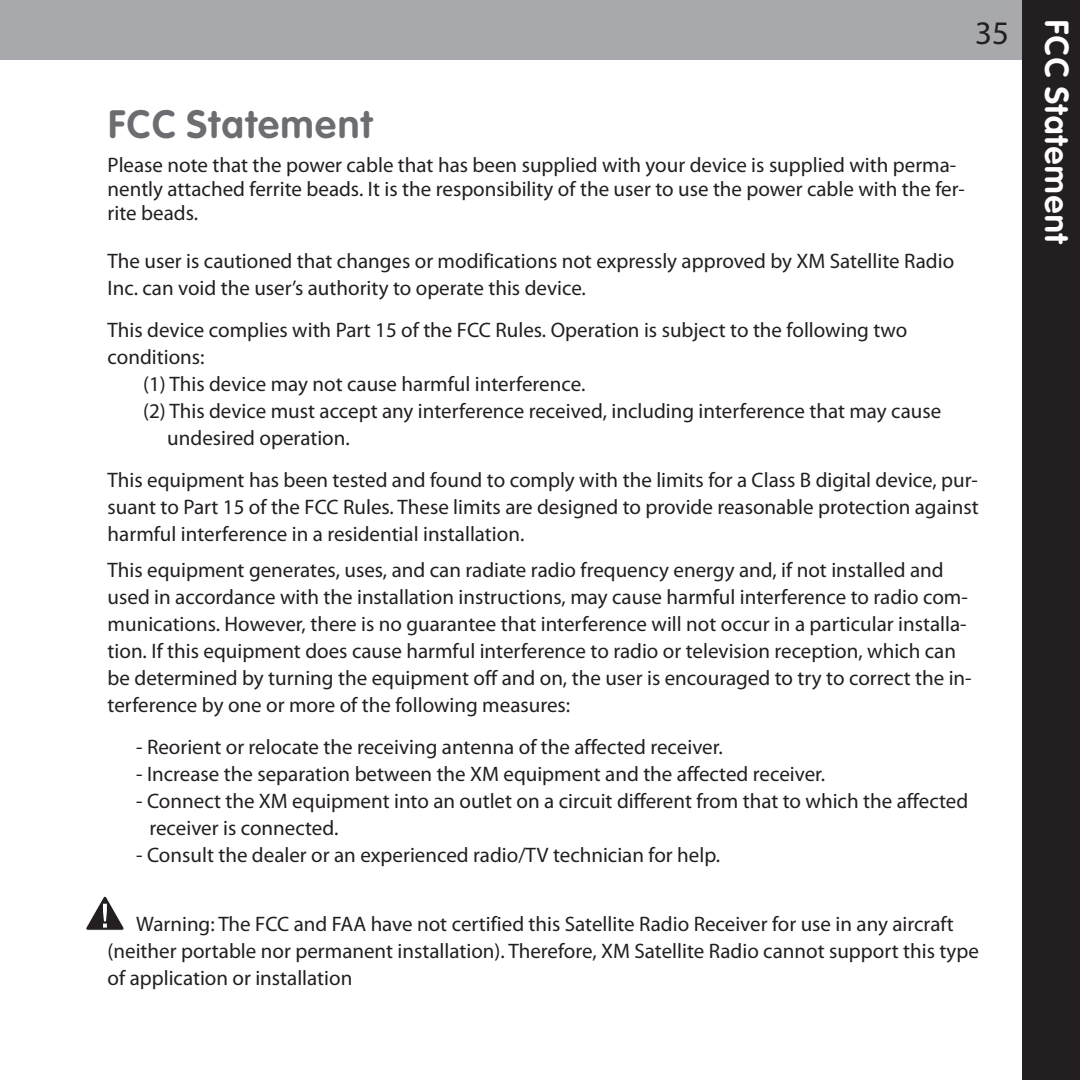
<style>
.page{position:relative;width:1080px;height:1080px;background:#fff}
.page>*{position:absolute;margin:0;border:0;box-sizing:border-box;transform-origin:0 0}
.t1{font:700 39px "XM Rounded";color:#6c6d70}
.t2{font:700 33px "XM Rounded";color:#fff}
.t3{font:33px "Myriad Pro";color:#231f20}
.t4{font:21px/27px "Myriad Pro";color:#231f20}
</style>
<div class="page">
<div style="left:0;top:0;width:1080px;height:60px;background:#a8a9ad"></div>
<div style="left:1023px;top:0;width:57px;height:1080px;background:#231f20"></div>
<svg style="left:85px;top:896px;width:39px;height:35px"></svg>
<h2 class="t3" style="left:975px;top:21px;width:35px">35</h2>
<h1 class="t1" style="left:108px;top:101px;width:267px">FCC Statement</h1>
<p class="t4" style="left:108px;top:155px;width:859px;line-height:24px">Please note that the power cable that has been supplied with your device is supplied with perma&shy;nently attached ferrite beads. It is the responsibility of the user to use the power cable with the fer&shy;rite beads.</p>
<p class="t4" style="left:108px;top:249px;width:848px">The user is cautioned that changes or modifications not expressly approved by XM Satellite Radio<br>Inc. can void the user’s authority to operate this device.</p>
<p class="t4" style="left:108px;top:318px;width:801px">This device complies with Part 15 of the FCC Rules. Operation is subject to the following two</p>
<p class="t4" style="left:108px;top:345px;width:98px">conditions:</p>
<p class="t4" style="left:143px;top:372px;width:444px">(1) This device may not cause harmful interference.</p>
<p class="t4" style="left:143px;top:399px;width:799px">(2) This device must accept any interference received, including interference that may cause</p>
<p class="t4" style="left:167px;top:426px;width:184px">undesired operation.</p>
<p class="t4" style="left:108px;top:468px;width:873px;text-align:justify">This equipment has been tested and found to comply with the limits for a Class B digital device, pur&shy;suant to Part 15 of the FCC Rules. These limits are designed to provide reasonable protection against harmful interference in a residential installation.</p>
<p class="t4" style="left:108px;top:558px;width:866px">This equipment generates, uses, and can radiate radio frequency energy and, if not installed and used in accordance with the installation instructions, may cause harmful interference to radio com&shy;munications. However, there is no guarantee that interference will not occur in a particular installa&shy;tion. If this equipment does cause harmful interference to radio or television reception, which can be determined by turning the equipment off and on, the user is encouraged to try to correct the in&shy;terference by one or more of the following measures:</p>
<p class="t4" style="left:136px;top:735px;width:588px">- Reorient or relocate the receiving antenna of the affected receiver.</p>
<p class="t4" style="left:136px;top:762px;width:691px">- Increase the separation between the XM equipment and the affected receiver.</p>
<p class="t4" style="left:149px;top:789px;width:820px;text-indent:-13px">- Connect the XM equipment into an outlet on a circuit different from that to which the affected receiver is connected.</p>
<p class="t4" style="left:136px;top:843px;width:586px">- Consult the dealer or an experienced radio/TV technician for help.</p>
<p class="t4" style="left:108px;top:912px;width:873px;text-indent:29px">Warning: The FCC and FAA have not certified this Satellite Radio Receiver for use in any aircraft (neither portable nor permanent installation). Therefore, XM Satellite Radio cannot support this type of application or installation</p>
<h2 class="t2" style="left:1076px;top:19px;width:226px;rotate:90deg">FCC Statement</h2>
</div>
